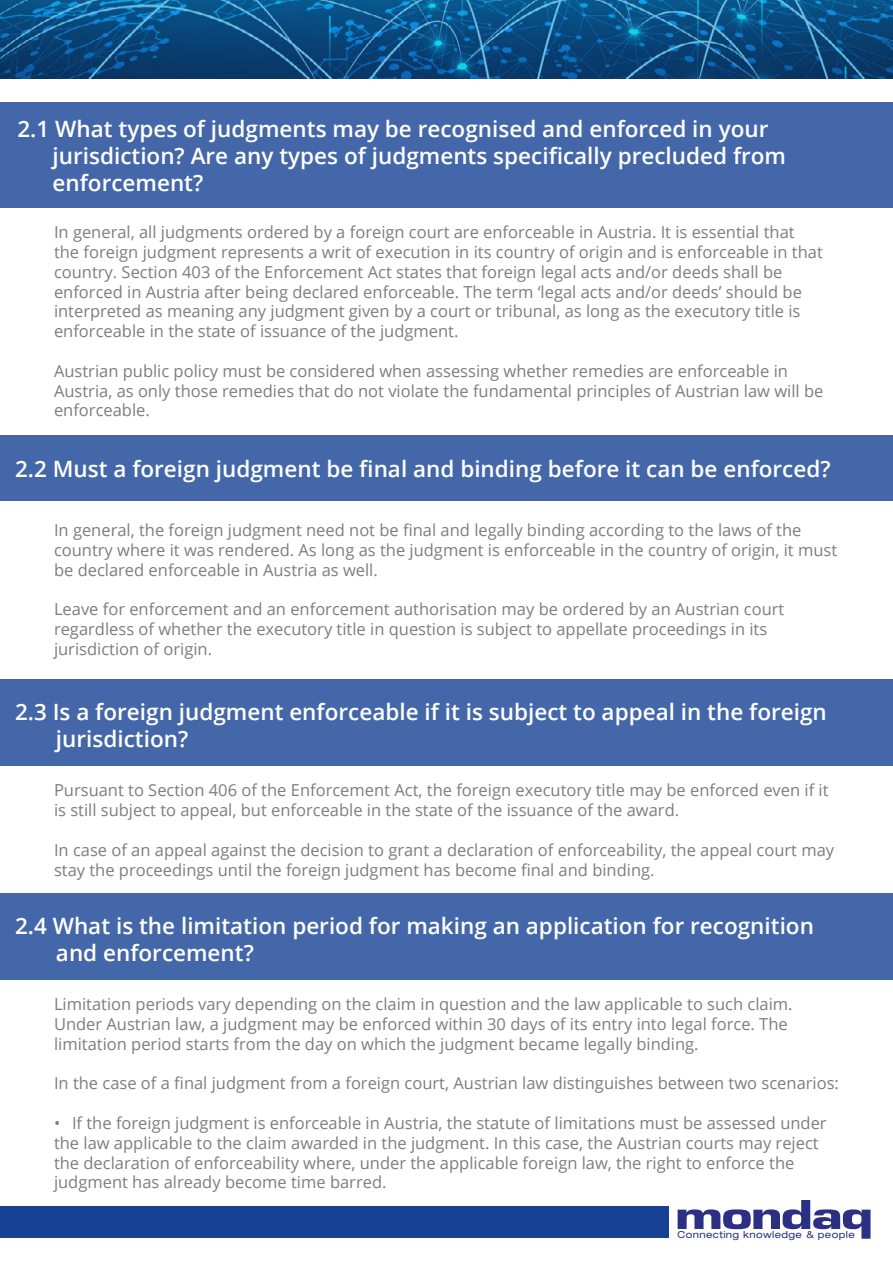
<style>
.page{position:relative;width:893px;height:1263px;background:#fff}
.page>*{position:absolute;margin:0;border:0;box-sizing:border-box;transform-origin:0 0}
.t1{font:600 22.5px/27px "Open Sans";color:#fff}
.t2{font:16.5px/19.8px "Open Sans";color:#7d7d7d}
.t3{font:expanded 9.75px "Helvetica Neue";letter-spacing:.04em;color:#2b3084}
</style>
<div class="page">
<div style="left:0;top:1206px;width:668px;height:32px;background:#164194"></div>
<svg style="left:678px;top:1200px;width:192px;height:39px"></svg>
<img style="left:0;top:0;width:893px;height:78px">
<div style="left:0;top:103px;width:893px;height:105px;background:#4467a9"></div>
<div style="left:0;top:436px;width:893px;height:65px;background:#4467a9"></div>
<div style="left:0;top:679px;width:893px;height:87px;background:#4467a9"></div>
<div style="left:0;top:893px;width:893px;height:86px;background:#4467a9"></div>
<h1 class="t1" style="left:53px;top:115px;width:735px;text-indent:-35px">2.1 What types of judgments may be recognised and enforced in your jurisdiction? Are any types of judgments specifically precluded from enforcement?</h1>
<p class="t2" style="left:54px;top:222px;width:770px">In general, all judgments ordered by a foreign court are enforceable in Austria. It is essential that the foreign judgment represents a writ of execution in its country of origin and is enforceable in that country. Section 403 of the Enforcement Act states that foreign legal acts and/or deeds shall be enforced in Austria after being declared enforceable. The term ‘legal acts and/or deeds’ should be interpreted as meaning any judgment given by a court or tribunal, as long as the executory title is enforceable in the state of issuance of the judgment.</p>
<p class="t2" style="left:54px;top:360px;width:771px">Austrian public policy must be considered when assessing whether remedies are enforceable in<br>Austria, as only those remedies that do not violate the fundamental principles of Austrian law will be enforceable.</p>
<h1 class="t1" style="left:15px;top:454px;width:817px">2.2 Must a foreign judgment be final and binding before it can be enforced?</h1>
<p class="t2" style="left:54px;top:520px;width:785px">In general, the foreign judgment need not be final and legally binding according to the laws of the country where it was rendered. As long as the judgment is enforceable in the country of origin, it must be declared enforceable in Austria as well.</p>
<p class="t2" style="left:54px;top:599px;width:732px">Leave for enforcement and an enforcement authorisation may be ordered by an Austrian court regardless of whether the executory title in question is subject to appellate proceedings in its jurisdiction of origin.</p>
<h1 class="t1" style="left:56px;top:698px;width:772px;text-indent:-41px">2.3 Is a foreign judgment enforceable if it is subject to appeal in the foreign jurisdiction?</h1>
<p class="t2" style="left:54px;top:780px;width:776px">Pursuant to Section 406 of the Enforcement Act, the foreign executory title may be enforced even if it is still subject to appeal, but enforceable in the state of the issuance of the award.</p>
<p class="t2" style="left:54px;top:839px;width:782px">In case of an appeal against the decision to grant a declaration of enforceability, the appeal court may stay the proceedings until the foreign judgment has become final and binding.</p>
<h1 class="t1" style="left:56px;top:912px;width:760px;text-indent:-41px">2.4 What is the limitation period for making an application for recognition and enforcement?</h1>
<p class="t2" style="left:54px;top:994px;width:740px">Limitation periods vary depending on the claim in question and the law applicable to such claim.<br>Under Austrian law, a judgment may be enforced within 30 days of its entry into legal force. The limitation period starts from the day on which the judgment became legally binding.</p>
<p class="t2" style="left:54px;top:1073px;width:786px">In the case of a final judgment from a foreign court, Austrian law distinguishes between two scenarios:</p>
<p class="t2" style="left:54px;top:1112px;width:774px">• If the foreign judgment is enforceable in Austria, the statute of limitations must be assessed under the law applicable to the claim awarded in the judgment. In this case, the Austrian courts may reject the declaration of enforceability where, under the applicable foreign law, the right to enforce the judgment has already become time barred.</p>
<p class="t3" style="left:677px;top:1229px;width:179px">Connecting knowledge &amp; people</p>
</div>
